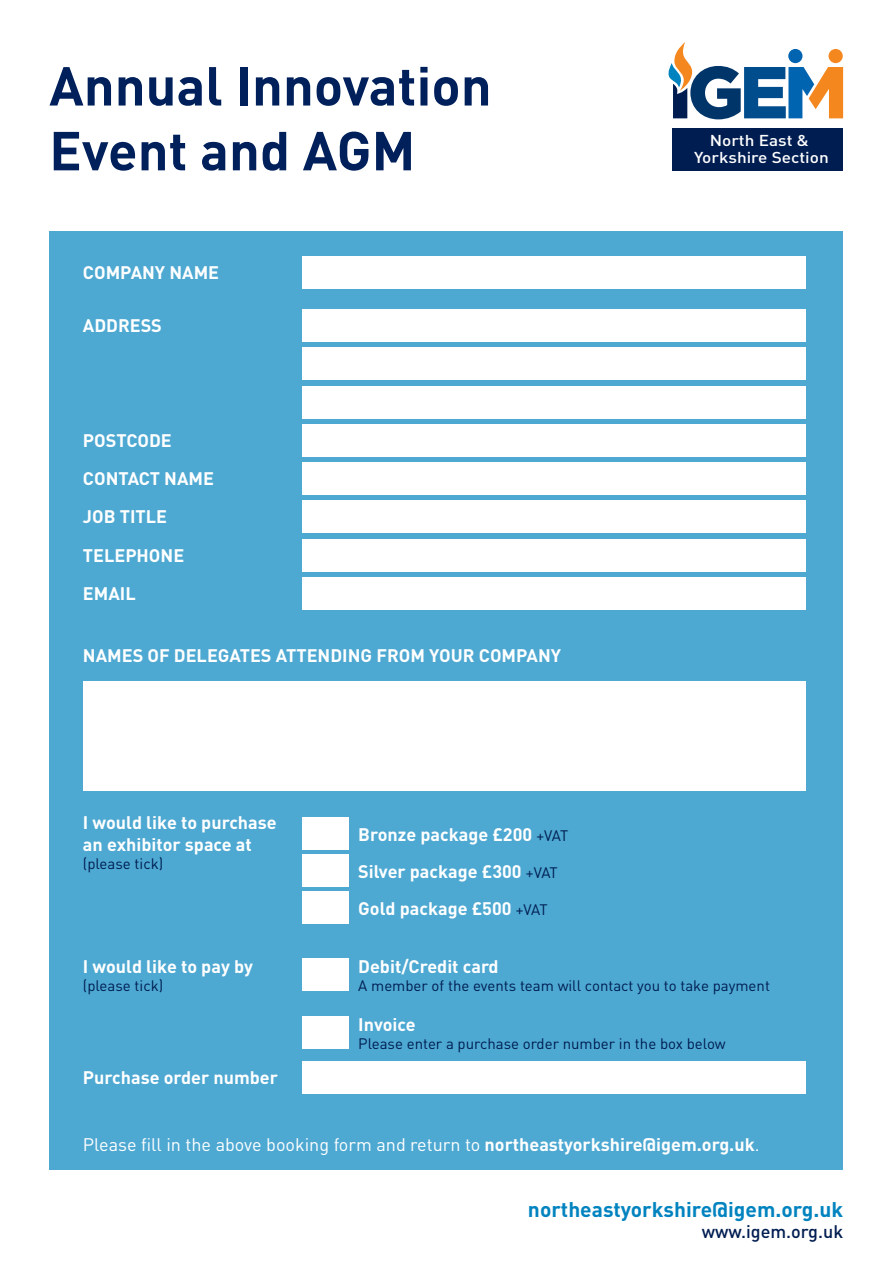
<style>
.page{position:relative;width:893px;height:1263px;background:#fff}
.page>*{position:absolute;margin:0;border:0;box-sizing:border-box;transform-origin:0 0}
.t1{font:700 54px "DIN";color:#00205b}
.t2{font:700 21px "DIN";color:#0083bf}
.t3{font:700 18px "DIN";color:#fff}
.t4{font:18px "DIN";color:#fff}
.t5{font:500 18px "DIN";color:#001d51}
.t6{font:500 15.6px/16.8px "DIN";color:#fff;text-align:center;scale:1.1 1}
.t7{font:15px "DIN";color:#001d51}
.s1{font-weight:400;font-size:15px;color:#001d51}
.s2{font-weight:700}
</style>
<div class="page">
<div style="left:673px;top:128px;width:170px;height:43px;background:#001d51"></div>
<svg style="left:668px;top:42px;width:175px;height:77px"></svg>
<div style="left:49px;top:231px;width:794px;height:938px;background:#4da8d2"></div>
<div style="left:302px;top:256px;width:504px;height:33px;background:#fff"></div>
<div style="left:302px;top:309px;width:504px;height:33px;background:#fff"></div>
<div style="left:302px;top:348px;width:504px;height:32px;background:#fff"></div>
<div style="left:302px;top:386px;width:504px;height:32px;background:#fff"></div>
<div style="left:302px;top:424px;width:504px;height:33px;background:#fff"></div>
<div style="left:302px;top:462px;width:504px;height:33px;background:#fff"></div>
<div style="left:302px;top:501px;width:504px;height:32px;background:#fff"></div>
<div style="left:302px;top:539px;width:504px;height:32px;background:#fff"></div>
<div style="left:302px;top:577px;width:504px;height:33px;background:#fff"></div>
<div style="left:83px;top:681px;width:723px;height:110px;background:#fff"></div>
<div style="left:302px;top:817px;width:47px;height:33px;background:#fff"></div>
<div style="left:302px;top:854px;width:47px;height:33px;background:#fff"></div>
<div style="left:302px;top:891px;width:47px;height:33px;background:#fff"></div>
<div style="left:302px;top:958px;width:47px;height:32px;background:#fff"></div>
<div style="left:302px;top:1016px;width:47px;height:32px;background:#fff"></div>
<div style="left:302px;top:1061px;width:504px;height:32px;background:#fff"></div>
<p class="t1" style="left:49px;top:51px;width:444px">Annual Innovation</p>
<p class="t1" style="left:49px;top:116px;width:368px">Event and AGM</p>
<p class="t6" style="left:694px;top:132px;width:124px">North East &amp;<br>Yorkshire Section</p>
<p class="t3" style="left:83px;top:260px;width:138px">COMPANY NAME</p>
<p class="t3" style="left:83px;top:314px;width:81px">ADDRESS</p>
<p class="t3" style="left:83px;top:428px;width:90px">POSTCODE</p>
<p class="t3" style="left:83px;top:467px;width:133px">CONTACT NAME</p>
<p class="t3" style="left:83px;top:505px;width:86px">JOB TITLE</p>
<p class="t3" style="left:83px;top:543px;width:103px">TELEPHONE</p>
<p class="t3" style="left:83px;top:581px;width:54px">EMAIL</p>
<p class="t3" style="left:83px;top:644px;width:480px">NAMES OF DELEGATES ATTENDING FROM YOUR COMPANY</p>
<p class="t3" style="left:83px;top:811px;width:195px">I would like to purchase</p>
<p class="t3" style="left:83px;top:832px;width:170px">an exhibitor space at</p>
<p class="t7" style="left:83px;top:854px;width:82px">(please tick)</p>
<p class="t3" style="left:83px;top:954px;width:172px">I would like to pay by</p>
<p class="t7" style="left:83px;top:976px;width:82px">(please tick)</p>
<p class="t3" style="left:83px;top:1065px;width:197px">Purchase order number</p>
<p class="t3" style="left:358px;top:823px;width:212px">Bronze package £200 <span class="s1">+VAT</span></p>
<p class="t3" style="left:358px;top:860px;width:201px">Silver package £300 <span class="s1">+VAT</span></p>
<p class="t3" style="left:358px;top:897px;width:191px">Gold package £500 <span class="s1">+VAT</span></p>
<p class="t3" style="left:358px;top:954px;width:142px">Debit/Credit card</p>
<p class="t7" style="left:358px;top:976px;width:413px">A member of the events team will contact you to take payment</p>
<p class="t3" style="left:358px;top:1013px;width:59px">Invoice</p>
<p class="t7" style="left:358px;top:1034px;width:369px">Please enter a purchase order number in the box below</p>
<p class="t4" style="left:83px;top:1133px;width:678px">Please fill in the above booking form and return to <span class="s2">northeastyorkshire@igem.org.uk</span>.</p>
<p class="t2" style="left:528px;top:1195px;width:317px">northeastyorkshire@igem.org.uk</p>
<p class="t5" style="left:702px;top:1220px;width:143px">www.igem.org.uk</p>
</div>
